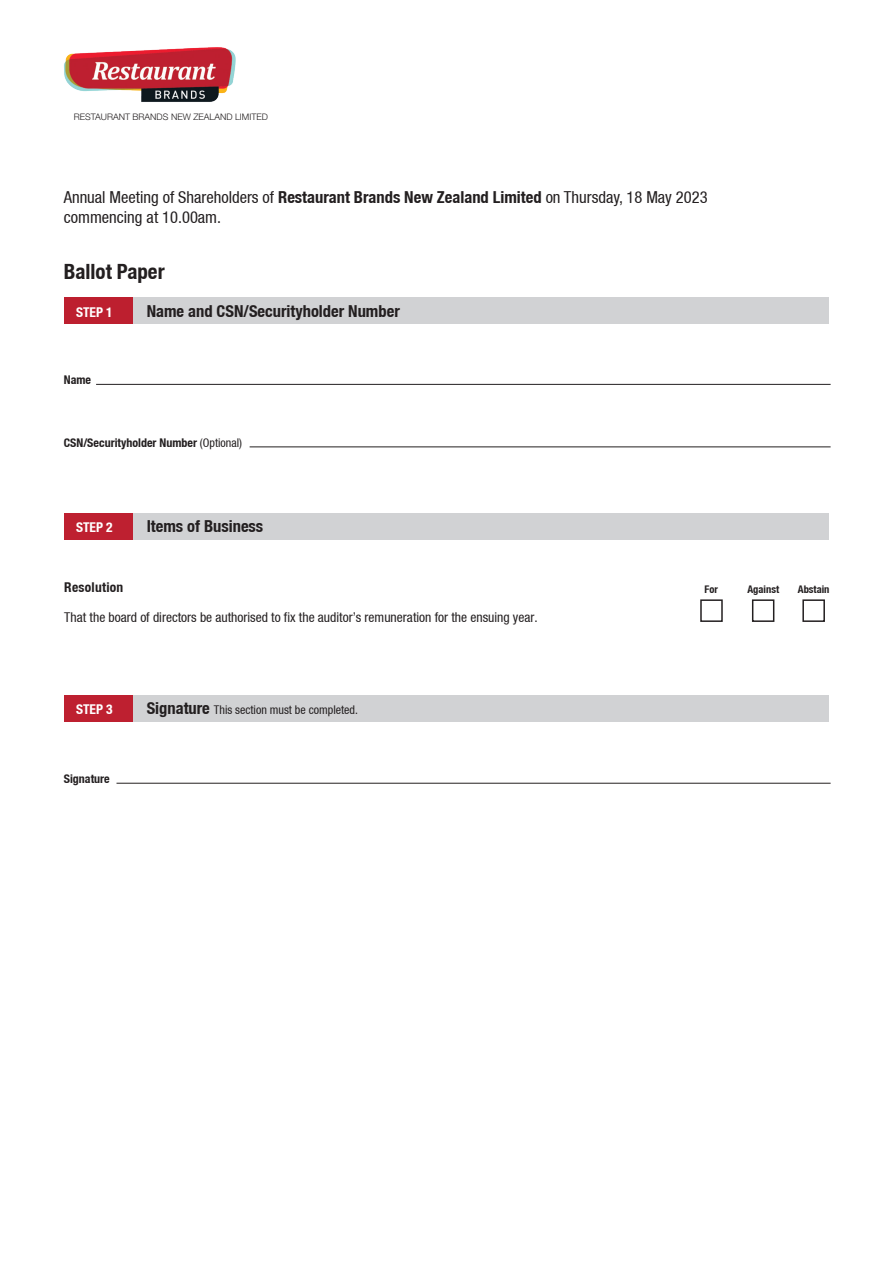
<style>
.page{position:relative;width:893px;height:1263px;background:#fff}
.page>*{position:absolute;margin:0;border:0;box-sizing:border-box;transform-origin:0 0}
.t1{font:700 condensed 21px "Helvetica Neue LT";color:#231f20}
.Body{font:condensed 16.5px "Helvetica Neue LT";color:#231f20}
.t2{font:700 condensed 16.5px "Helvetica Neue LT";color:#231f20}
.t3{font:condensed 13.5px "Helvetica Neue LT";color:#231f20}
.t4{font:700 condensed 13.5px "Helvetica Neue LT";color:#fff}
.t5{font:700 condensed 13.5px "Helvetica Neue LT";letter-spacing:.02em;color:#231f20}
.t6{font:700 condensed 12px "Helvetica Neue LT";color:#231f20}
.t7{font:condensed 12px "Helvetica Neue LT";color:#231f20}
.t8{font:700 condensed 10.5px "Helvetica Neue LT";color:#231f20}
.Paragraph_BOLD{font:300 9px "Helvetica Neue LT Std";color:#231f20}
.s1{font-weight:700}
.s2{font-weight:400}
.s3{font-weight:700;font-size:16.5px}
</style>
<div class="page">
<div style="left:127px;top:298px;width:702px;height:26px;background:#d1d2d4"></div>
<div style="left:64px;top:298px;width:69px;height:26px;background:#bd1f2f"></div>
<hr style="left:96px;top:384px;width:735px;height:1px;background:#231f20">
<hr style="left:250px;top:446px;width:581px;height:1px;background:#231f20">
<div style="left:752px;top:599px;width:22px;height:23px;border:2px solid #231f20"></div>
<div style="left:700px;top:599px;width:23px;height:23px;border:2px solid #231f20"></div>
<div style="left:802px;top:599px;width:23px;height:23px;border:2px solid #231f20"></div>
<div style="left:127px;top:513px;width:702px;height:26px;background:#d1d2d4"></div>
<div style="left:64px;top:513px;width:69px;height:26px;background:#be2030"></div>
<div style="left:127px;top:695px;width:702px;height:26px;background:#d1d2d4"></div>
<div style="left:64px;top:695px;width:69px;height:26px;background:#be2030"></div>
<hr style="left:117px;top:783px;width:714px;height:1px;background:#231f20">
<img style="left:64px;top:47px;width:172px;height:55px">
<p class="Paragraph_BOLD" style="left:74px;top:112px;width:195px">RESTAURANT BRANDS NEW ZEALAND LIMITED</p>
<p class="Body" style="left:64px;top:188px;width:645px">Annual Meeting of Shareholders of <span class="s1">Restaurant Brands New Zealand Limited</span> on Thursday, 18 May 2023</p>
<p class="Body" style="left:64px;top:207px;width:159px">commencing at 10.00am.</p>
<p class="t1" style="left:64px;top:258px;width:102px">Ballot Paper</p>
<p class="t4" style="left:76px;top:304px;width:38px">STEP 1</p>
<p class="t2" style="left:147px;top:301px;width:255px">Name and CSN/Securityholder Number</p>
<p class="t6" style="left:64px;top:373px;width:29px">Name</p>
<p class="t6" style="left:64px;top:435px;width:180px">CSN/Securityholder Number <span class="s2">(Optional)</span></p>
<p class="t4" style="left:76px;top:519px;width:38px">STEP 2</p>
<p class="t2" style="left:147px;top:516px;width:118px">Items of Business</p>
<p class="t5" style="left:64px;top:579px;width:61px">Resolution</p>
<p class="t3" style="left:64px;top:609px;width:475px">That the board of directors be authorised to fix the auditor’s remuneration for the ensuing year.</p>
<p class="t4" style="left:76px;top:701px;width:38px">STEP 3</p>
<p class="t7" style="left:147px;top:703px;width:213px"><span class="s3">Signature</span> This section must be completed.</p>
<p class="t6" style="left:64px;top:772px;width:47px">Signature</p>
<p class="t8" style="left:704px;top:582px;width:15px">For</p>
<p class="t8" style="left:747px;top:582px;width:33px">Against</p>
<p class="t8" style="left:798px;top:582px;width:33px">Abstain</p>
</div>
